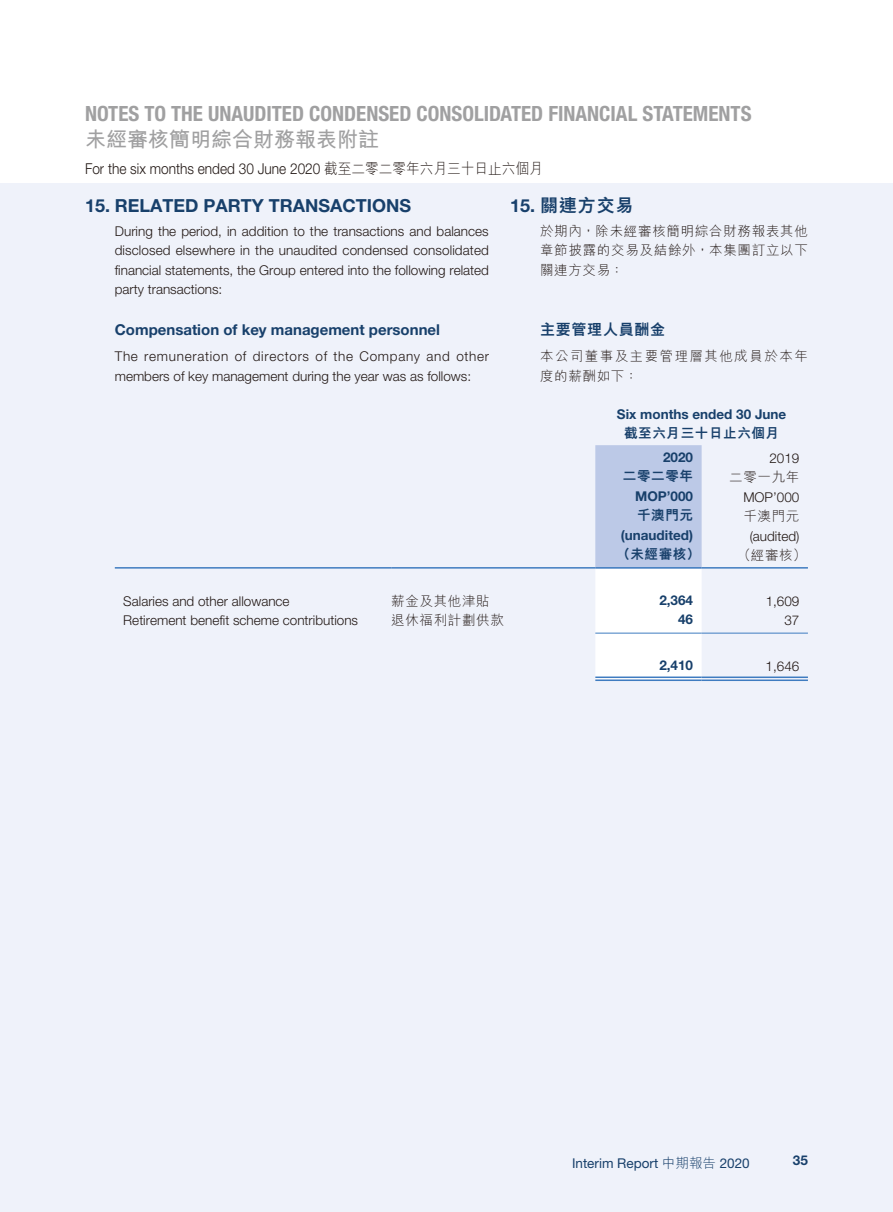
<style>
.page{position:relative;width:893px;height:1212px;background:#fff}
.page>*{position:absolute;margin:0;border:0;box-sizing:border-box;transform-origin:0 0}
.t1{font:700 condensed 21px "Helvetica Neue LT Std";color:#a0a0a1}
.t2{font:700 21px "M Hei HK";color:#a0a0a1}
.t3{font:700 18px "Helvetica Neue LT Std";color:#18406b}
.t4{font:800 18px "M Hei HK";letter-spacing:.05em;color:#18406b}
.t5{font:300 15px "Helvetica Neue LT Std";color:#231916;scale:.91 1}
.t6{font:700 15px "Helvetica Neue LT Std";color:#18406b}
.t7{font:800 15px "M Hei HK";letter-spacing:.05em;color:#18406b}
.t8{font:300 13.5px/19.5px "Helvetica Neue LT Std";color:#231916;text-align:justify}
.t9{font:300 13.5px/19.5px "Helvetica Neue LT Std";letter-spacing:.025em;color:#231916}
.t10{font:300 13.5px/19.5px "M Hei HK";letter-spacing:.055em;color:#231916;text-align:justify}
.t11{font:700 13.5px "Helvetica Neue LT Std";color:#18406b}
.t12{font:800 13.5px "M Hei HK";letter-spacing:.05em;color:#18406b}
.t13{font:300 13.5px/19.5px "M Hei HK";letter-spacing:.11em;color:#231916}
.t14{font:13.5px "Helvetica Neue LT Std";color:#18406b}
.s1{font-family:"M Hei HK"}
.s2{font-family:"Helvetica Neue LT Std";font-weight:700}
.s3{font-family:"M Hei HK";font-weight:300}
</style>
<div class="page">
<div style="left:0;top:183px;width:893px;height:1029px;background:#eff2fa"></div>
<svg style="left:595px;top:445px;width:107px;height:231px"></svg>
<hr style="left:115px;top:567px;width:276px;height:2px;background:#3f7cc0">
<hr style="left:391px;top:567px;width:204px;height:2px;background:#3f7cc0">
<hr style="left:595px;top:567px;width:107px;height:2px;background:#3f7cc0">
<hr style="left:702px;top:567px;width:106px;height:2px;background:#3f7cc0">
<hr style="left:595px;top:633px;width:107px;height:1px;background:#3f7cc0">
<hr style="left:702px;top:633px;width:106px;height:1px;background:#3f7cc0">
<hr style="left:595px;top:676px;width:107px;height:2px;background:#3f7cc0">
<hr style="left:595px;top:679px;width:107px;height:2px;background:#3f7cc0">
<hr style="left:702px;top:676px;width:106px;height:2px;background:#3f7cc0">
<hr style="left:702px;top:679px;width:106px;height:2px;background:#3f7cc0">
<h1 class="t1" style="left:85px;top:101px;width:668px">NOTES TO THE UNAUDITED CONDENSED CONSOLIDATED FINANCIAL STATEMENTS</h1>
<h1 class="t2" style="left:85px;top:124px;width:295px">未經審核簡明綜合財務報表附註</h1>
<p class="t5" style="left:85px;top:159px;width:504px">For the six months ended 30 June 2020 <span class="s1">截至二零二零年六月三十日止六個月</span></p>
<h2 class="t3" style="left:85px;top:194px;width:328px">15. RELATED PARTY TRANSACTIONS</h2>
<p class="t8" style="left:115px;top:221px;width:376px">During the period, in addition to the transactions and balances disclosed elsewhere in the unaudited condensed consolidated financial statements, the Group entered into the following related party transactions:</p>
<p class="t6" style="left:115px;top:320px;width:327px">Compensation of key management personnel</p>
<p class="t9" style="left:115px;top:346px;width:376px">The remuneration of directors of the Company and other members of key management during the year was as follows:</p>
<h2 class="t4" style="left:510px;top:196px;width:125px"><span class="s2">15.</span> 關連方交易</h2>
<p class="t10" style="left:540px;top:221px;width:269px">於期內，除未經審核簡明綜合財務報表其他章節披露的交易及結餘外，本集團訂立以下關連方交易：</p>
<p class="t7" style="left:540px;top:321px;width:127px">主要管理人員酬金</p>
<p class="t13" style="left:540px;top:346px;width:269px">本公司董事及主要管理層其他成員於本年度的薪酬如下：</p>
<p class="t11" style="left:617px;top:405px;width:171px">Six months ended 30 June</p>
<p class="t12" style="left:624px;top:426px;width:157px">截至六月三十日止六個月</p>
<p class="t11" style="left:663px;top:449px;width:32px">2020</p>
<p class="t8" style="left:769px;top:448px;width:32px">2019</p>
<p class="t12" style="left:623px;top:470px;width:72px">二零二零年</p>
<p class="t10" style="left:729px;top:467px;width:72px">二零一九年</p>
<p class="t11" style="left:635px;top:488px;width:60px">MOP’000</p>
<p class="t8" style="left:743px;top:487px;width:58px">MOP’000</p>
<p class="t12" style="left:637px;top:509px;width:58px">千澳門元</p>
<p class="t10" style="left:743px;top:506px;width:58px">千澳門元</p>
<p class="t11" style="left:621px;top:527px;width:74px">(unaudited)</p>
<p class="t8" style="left:750px;top:526px;width:51px">(audited)</p>
<p class="t12" style="left:617px;top:548px;width:85px">（未經審核）</p>
<p class="t10" style="left:737px;top:545px;width:70px">（經審核）</p>
<p class="t8" style="left:123px;top:591px;width:168px">Salaries and other allowance</p>
<p class="t10" style="left:391px;top:591px;width:100px">薪金及其他津貼</p>
<p class="t11" style="left:659px;top:592px;width:35px">2,364</p>
<p class="t8" style="left:766px;top:591px;width:35px">1,609</p>
<p class="t8" style="left:123px;top:610px;width:236px">Retirement benefit scheme contributions</p>
<p class="t10" style="left:391px;top:610px;width:114px">退休福利計劃供款</p>
<p class="t11" style="left:678px;top:611px;width:17px">46</p>
<p class="t8" style="left:784px;top:610px;width:17px">37</p>
<p class="t11" style="left:659px;top:656px;width:35px">2,410</p>
<p class="t8" style="left:766px;top:656px;width:35px">1,646</p>
<p class="t14" style="left:572px;top:1155px;width:179px">Interim Report <span class="s3">中期報告</span> 2020</p>
<p class="t11" style="left:793px;top:1152px;width:17px">35</p>
</div>
